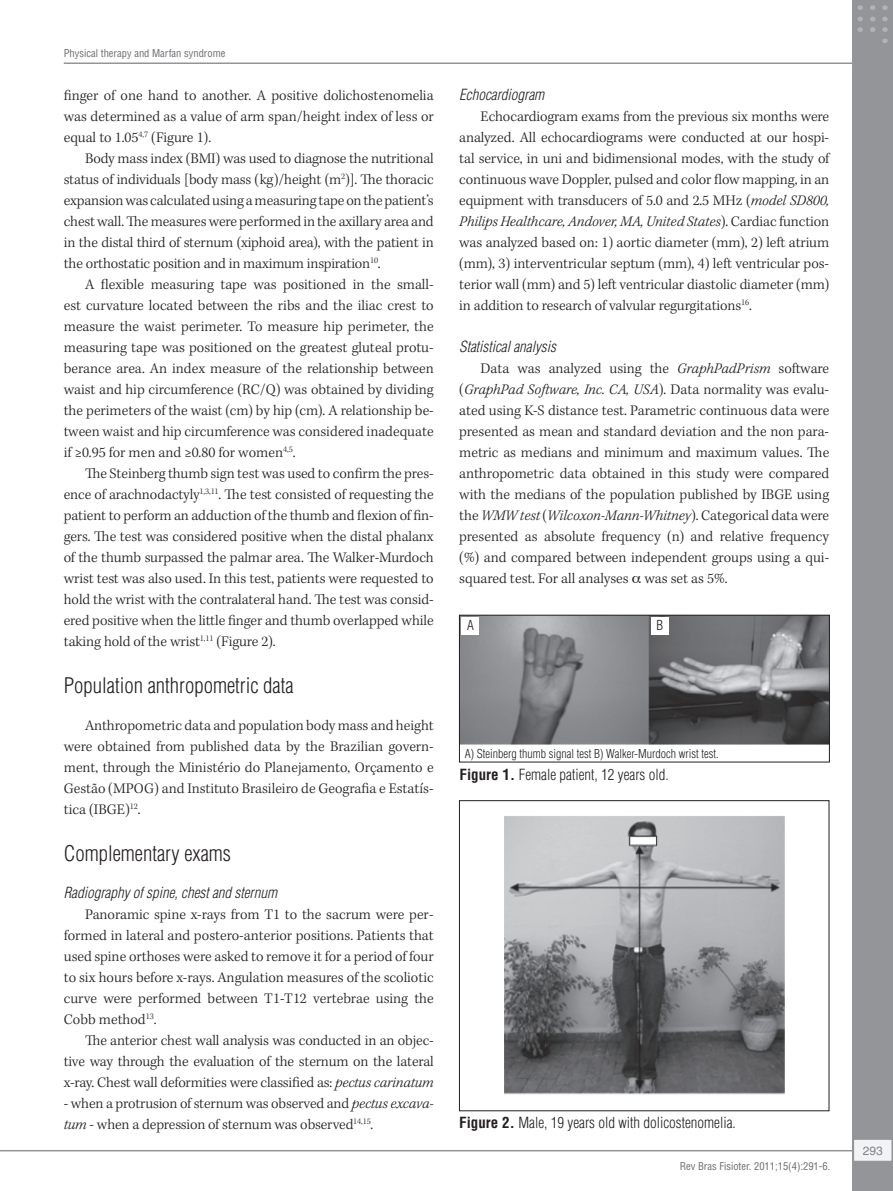
<style>
.page{position:relative;width:893px;height:1191px;background:#fff}
.page>*{position:absolute;margin:0;border:0;box-sizing:border-box;transform-origin:0 0}
.z04_1_Sub2{font:300 condensed 21px "Helvetica LT Std";color:#231f20}
.z05_0_texto_txt{font:300 15px/21px "Kepler Std";letter-spacing:-.005em;color:#231f20;text-align:justify}
.z07_0_tabela-img_tit{font:300 condensed 15px "Helvetica LT Std";color:#231f20}
.z04_2_Sub3{font:italic 300 condensed 15px "Helvetica LT Std";color:#231f20}
.z07_2_tabela_txt{font:300 condensed 13.5px "Helvetica LT Std";color:#231f20}
.z07_4_tabela_legenda{font:300 condensed 12px "Helvetica LT Std";color:#231f20}
.t1{font:12px "Helvetica LT Std";color:#808285}
.z06_2_cabecalho{font:condensed 10.5px "Helvetica LT Std";color:#6c6d70}
.s1{font-style:italic}
.s2{font-weight:700}
</style>
<div class="page">
<img style="left:504px;top:816px;width:281px;height:279px">
<div style="left:459px;top:800px;width:370px;height:311px;border:1px solid #231f20"></div>
<img style="left:461px;top:617px;width:367px;height:127px">
<div style="left:459px;top:615px;width:371px;height:147px;border:1px solid #231f20"></div>
<div style="left:462px;top:617px;width:17px;height:17px;background:#fff"></div>
<div style="left:651px;top:617px;width:18px;height:17px;background:#fff"></div>
<hr style="left:0;top:1150px;width:879px;height:1px;background:#939598">
<hr style="left:64px;top:62px;width:810px;height:2px;background:#939598">
<div style="left:853px;top:0;width:40px;height:1191px;background:#939598"></div>
<div style="left:853px;top:1139px;width:39px;height:22px;background:#f2f3f4"></div>
<div style="left:853px;top:1138px;width:40px;height:24px;border:2px solid #939598"></div>
<svg style="left:857px;top:27px;width:6px;height:5px"></svg>
<svg style="left:857px;top:17px;width:6px;height:4px"></svg>
<svg style="left:857px;top:5px;width:6px;height:5px"></svg>
<svg style="left:870px;top:27px;width:5px;height:5px"></svg>
<svg style="left:870px;top:17px;width:5px;height:4px"></svg>
<svg style="left:870px;top:5px;width:5px;height:5px"></svg>
<svg style="left:882px;top:27px;width:6px;height:5px"></svg>
<svg style="left:882px;top:38px;width:6px;height:5px"></svg>
<svg style="left:882px;top:17px;width:6px;height:4px"></svg>
<svg style="left:882px;top:5px;width:6px;height:5px"></svg>
<p class="z06_2_cabecalho" style="left:64px;top:46px;width:163px">Physical therapy and Marfan syndrome</p>
<p class="z05_0_texto_txt" style="left:64px;top:85px;width:371px">finger of one hand to another. A positive dolichostenomelia was determined as a value of arm span/height index of less or equal to 1.05<sup>4,7</sup> (Figure 1).</p>
<p class="z05_0_texto_txt" style="left:64px;top:148px;width:371px;text-indent:21px">Body mass index (BMI) was used to diagnose the nutritional status of individuals [body mass (kg)/height (m<sup>2</sup>)]. The thoracic expansion was calculated using a measuring tape on the patient’s chest wall. The measures were performed in the axillary area and in the distal third of sternum (xiphoid area), with the patient in the orthostatic position and in maximum inspiration<sup>10</sup>.</p>
<p class="z05_0_texto_txt" style="left:64px;top:274px;width:371px;text-indent:21px">A flexible measuring tape was positioned in the small&shy;est curvature located between the ribs and the iliac crest to measure the waist perimeter. To measure hip perimeter, the measuring tape was positioned on the greatest gluteal protu&shy;berance area. An index measure of the relationship between waist and hip circumference (RC/Q) was obtained by dividing the perimeters of the waist (cm) by hip (cm). A relationship be&shy;tween waist and hip circumference was considered inadequate if ≥0.95 for men and ≥0.80 for women<sup>4,5</sup>.</p>
<p class="z05_0_texto_txt" style="left:64px;top:463px;width:371px;text-indent:21px">The Steinberg thumb sign test was used to confirm the pres&shy;ence of arachnodactyly<sup>1,3,11</sup>. The test consisted of requesting the patient to perform an adduction of the thumb and flexion of fin&shy;gers. The test was considered positive when the distal phalanx of the thumb surpassed the palmar area. The Walker-Murdoch wrist test was also used. In this test, patients were requested to hold the wrist with the contralateral hand. The test was consid&shy;ered positive when the little finger and thumb overlapped while taking hold of the wrist<sup>1,11</sup> (Figure 2).</p>
<p class="z04_1_Sub2" style="left:64px;top:672px;width:231px">Population anthropometric data</p>
<p class="z05_0_texto_txt" style="left:64px;top:715px;width:371px;text-indent:21px">Anthropometric data and population body mass and height were obtained from published data by the Brazilian govern&shy;ment, through the Ministério do Planejamento, Orçamento e Gestão (MPOG) and Instituto Brasileiro de Geografia e Estatís&shy;tica (IBGE)<sup>12</sup>.</p>
<p class="z04_1_Sub2" style="left:64px;top:840px;width:169px">Complementary exams</p>
<p class="z04_2_Sub3" style="left:64px;top:883px;width:215px">Radiography of spine, chest and sternum</p>
<p class="z05_0_texto_txt" style="left:64px;top:904px;width:371px;text-indent:21px">Panoramic spine x-rays from T1 to the sacrum were per&shy;formed in lateral and postero-anterior positions. Patients that used spine orthoses were asked to remove it for a period of four to six hours before x-rays. Angulation measures of the scoliotic curve were performed between T1-T12 vertebrae using the Cobb method<sup>13</sup>.</p>
<p class="z05_0_texto_txt" style="left:64px;top:1030px;width:371px;text-indent:21px">The anterior chest wall analysis was conducted in an objec&shy;tive way through the evaluation of the sternum on the lateral x-ray. Chest wall deformities were classified as: <span class="s1">pectus carinatum</span></p>
<p class="z05_0_texto_txt" style="left:64px;top:1093px;width:371px">- when a protrusion of sternum was observed and <span class="s1">pectus excava&shy;tum</span> - when a depression of sternum was observed<sup>14,15</sup>.</p>
<p class="z04_2_Sub3" style="left:459px;top:85px;width:86px">Echocardiogram</p>
<p class="z05_0_texto_txt" style="left:459px;top:107px;width:371px;text-indent:21px">Echocardiogram exams from the previous six months were analyzed. All echocardiograms were conducted at our hospi&shy;tal service, in uni and bidimensional modes, with the study of continuous wave Doppler, pulsed and color flow mapping, in an equipment with transducers of 5.0 and 2.5 MHz (<span class="s1">model SD800, Philips Healthcare, Andover, MA, United States</span>). Cardiac function was analyzed based on: 1) aortic diameter (mm), 2) left atrium (mm), 3) interventricular septum (mm), 4) left ventricular pos&shy;terior wall (mm) and 5) left ventricular diastolic diameter (mm) in addition to research of valvular regurgitations<sup>16</sup>.</p>
<p class="z04_2_Sub3" style="left:459px;top:337px;width:98px">Statistical analysis</p>
<p class="z05_0_texto_txt" style="left:459px;top:359px;width:371px;text-indent:21px">Data was analyzed using the <span class="s1">GraphPadPrism</span> software (<span class="s1">GraphPad Software, Inc. CA, USA</span>). Data normality was evalu&shy;ated using K-S distance test. Parametric continuous data were presented as mean and standard deviation and the non para&shy;metric as medians and minimum and maximum values. The anthropometric data obtained in this study were compared with the medians of the population published by IBGE using the <span class="s1">WMW test</span> (<span class="s1">Wilcoxon-Mann-Whitney</span>). Categorical data were presented as absolute frequency (n) and relative frequency (%) and compared between independent groups using a qui&shy;squared test. For all analyses was set as 5%.</p>
<p class="z07_2_tabela_txt" style="left:467px;top:617px;width:8px">A</p>
<p class="z07_2_tabela_txt" style="left:657px;top:617px;width:8px">B</p>
<p class="z07_4_tabela_legenda" style="left:465px;top:746px;width:255px">A) Steinberg thumb signal test B) Walker-Murdoch wrist test.</p>
<p class="z07_0_tabela-img_tit" style="left:460px;top:764px;width:211px"><span class="s2">Figure 1.</span> Female patient, 12 years old.</p>
<p class="z07_0_tabela-img_tit" style="left:459px;top:1113px;width:278px"><span class="s2">Figure 2.</span> Male, 19 years old with dolicostenomelia.</p>
<p class="z06_2_cabecalho" style="left:680px;top:1160px;width:152px">Rev Bras Fisioter. 2011;15(4):291-6.</p>
<p class="t1" style="left:863px;top:1143px;width:22px">293</p>
</div>
